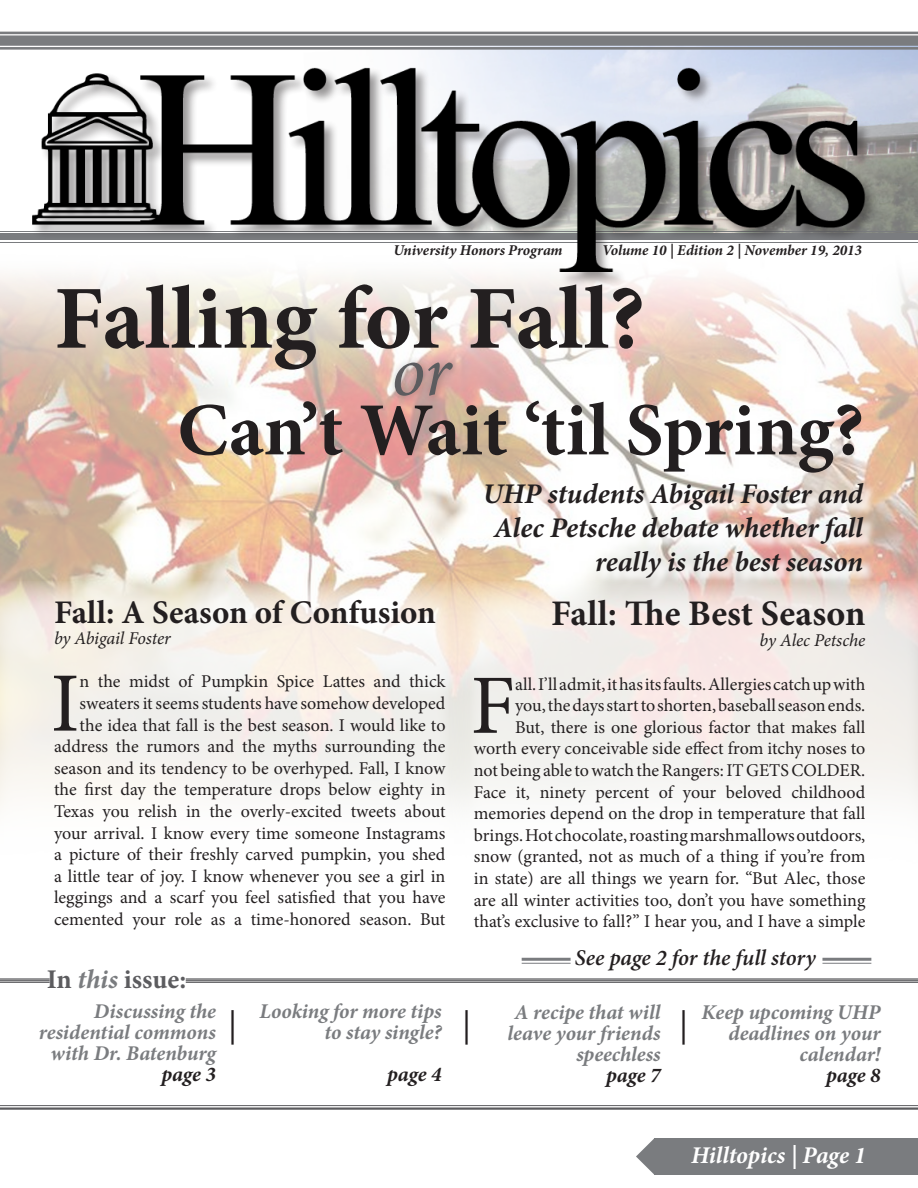
<style>
.page{position:relative;width:918px;height:1188px;background:#fff}
.page>*{position:absolute;margin:0;border:0;box-sizing:border-box;transform-origin:0 0}
.t1{font:700 90px "Minion Pro";color:#231f20}
.t2{font:84.45px "Minion Pro";color:#231f20}
.t3{font:700 75px "Minion Pro";letter-spacing:-.005em;color:#231f20}
.t4{font:italic 72px "Minion Pro";color:#5c5c5f}
.t5{font:700 36px "Minion Pro";letter-spacing:.005em;color:#231f20}
.t6{font:34.5px "Minion Pro";color:#231f20}
.t7{font:700 33px "Minion Pro";color:#231f20}
.t8{font:italic 700 28.5px/34.2px "Minion Pro";color:#231f20;text-align:right}
.t9{font:700 27px "Minion Pro";color:#5c5c5f}
.t10{font:italic 700 24px "Minion Pro";letter-spacing:-.005em;color:#fff}
.t11{font:italic 600 22.5px "Minion Pro";letter-spacing:-.005em;color:#231f20}
.t12{font:italic 700 21px/21px "Minion Pro";letter-spacing:-.005em;color:#7a7c7f;text-align:right}
.t13{font:italic 700 21px "Minion Pro";color:#231f20}
.t14{font:18px/21.6px "Minion Pro";letter-spacing:-.005em;color:#231f20;text-align:right}
.t15{font:italic 18px "Minion Pro";letter-spacing:-.01em;color:#231f20}
.t16{font:italic 700 15px "Minion Pro";letter-spacing:-.005em;color:#231f20}
.s1{font-style:italic;color:#7a7c7f}
</style>
<div class="page">
<img style="left:0;top:275px;width:918px;height:689px">
<svg style="left:0;top:581px;width:450px;height:368px"></svg>
<div style="left:450px;top:581px;width:468px;height:368px;background:linear-gradient(to bottom,#eee1d9,#fff)"></div>
<img style="left:874px;top:51px;width:44px;height:179px">
<svg style="left:0;top:230px;width:918px;height:13px"></svg>
<svg style="left:0;top:31px;width:918px;height:20px"></svg>
<div style="left:31px;top:67px;width:848px;height:220px;background:#231f20;opacity:.46"></div>
<img style="left:17px;top:32px;width:857px;height:240px">
<div style="left:654px;top:1138px;width:264px;height:37px;background:#7a7c7f"></div>
<svg style="left:636px;top:1139px;width:18px;height:35px"></svg>
<hr style="left:0;top:978px;width:50px;height:2px;background:#5c5c5f">
<hr style="left:0;top:980px;width:50px;height:1px;background:#5c5c5f">
<hr style="left:0;top:982px;width:50px;height:1px;background:#5c5c5f">
<hr style="left:822px;top:958px;width:49px;height:3px;background:#7a7c7f">
<hr style="left:822px;top:963px;width:49px;height:1px;background:#7a7c7f">
<hr style="left:522px;top:958px;width:49px;height:3px;background:#7a7c7f">
<hr style="left:522px;top:963px;width:49px;height:1px;background:#7a7c7f">
<hr style="left:186px;top:978px;width:732px;height:2px;background:#5c5c5f">
<hr style="left:186px;top:980px;width:732px;height:1px;background:#5c5c5f">
<hr style="left:186px;top:982px;width:732px;height:1px;background:#5c5c5f">
<hr style="left:0;top:1105px;width:918px;height:1px;background:#5c5c5f">
<hr style="left:0;top:1107px;width:918px;height:3px;background:#5c5c5f">
<div style="left:388px;top:356px;width:73px;height:49px;background:#231f20;opacity:.31"></div>
<svg style="left:486px;top:483px;width:391px;height:109px"></svg>
<p class="t16" style="left:394px;top:240px;width:171px">University Honors Program</p>
<p class="t16" style="left:602px;top:240px;width:261px">Volume 10 | Edition 2 | November 19, 2013</p>
<p class="t1" style="left:54px;top:256px;width:592px">Falling for Fall?</p>
<p class="t3" style="left:177px;top:378px;width:688px">Can’t Wait ‘til Spring?</p>
<p class="t4" style="left:392px;top:323px;width:61px">or</p>
<p class="t8" style="left:483px;top:476px;width:382px">UHP students Abigail Foster and<br>Alec Petsche debate whether fall really is the best season</p>
<p class="t5" style="left:551px;top:588px;width:316px">Fall: The Best Season</p>
<p class="t15" style="left:760px;top:628px;width:107px">by Alec Petsche</p>
<p class="t7" style="left:54px;top:589px;width:383px">Fall: A Season of Confusion</p>
<p class="t15" style="left:54px;top:626px;width:118px">by Abigail Foster</p>
<p class="t2" style="left:51px;top:647px;width:30px">I</p>
<p class="t14" style="left:54px;top:671px;width:393px">n the midst of Pumpkin Spice Lattes and thick sweaters it seems students have somehow developed the idea that fall is the best season. I would like to address the rumors and the myths surrounding the season and its tendency to be overhyped. Fall, I know the first day the temperature drops below eighty in Texas you relish in the overly-excited tweets about your arrival. I know every time someone Instagrams a picture of their freshly carved pumpkin, you shed a little tear of joy. I know whenever you see a girl in leggings and a scarf you feel satisfied that you have cemented your role as a time-honored season. But</p>
<p class="t14" style="left:474px;top:673px;width:393px">all. I’ll admit, it has its faults. Allergies catch up with<br>you, the days start to shorten, baseball season ends.<br>But, there is one glorious factor that makes fall worth every conceivable side effect from itchy noses to not being able to watch the Rangers: IT GETS COLDER.</p>
<p class="t14" style="left:474px;top:781px;width:393px;text-align:justify">Face it, ninety percent of your beloved childhood memories depend on the drop in temperature that fall brings. Hot chocolate, roasting marshmallows outdoors, snow (granted, not as much of a thing if you’re from in state) are all things we yearn for. “But Alec, those are all winter activities too, don’t you have something that’s exclusive to fall?” I hear you, and I have a simple</p>
<p class="t11" style="left:575px;top:942px;width:243px">See page 2 for the full story</p>
<p class="t12" style="left:702px;top:1001px;width:180px">Keep upcoming UHP deadlines on your calendar!</p>
<p class="t13" style="left:826px;top:1060px;width:56px">page 8</p>
<p class="t2" style="left:470px;top:649px;width:46px">F</p>
<p class="t9" style="left:47px;top:961px;width:141px">In <span class="s1">this</span> issue:</p>
<p class="t12" style="left:39px;top:1000px;width:179px">Discussing the residential commons with Dr. Batenburg</p>
<p class="t13" style="left:161px;top:1059px;width:56px">page 3</p>
<p class="t12" style="left:259px;top:1000px;width:184px">Looking for more tips to stay single?</p>
<p class="t13" style="left:387px;top:1059px;width:56px">page 4</p>
<p class="t12" style="left:507px;top:1001px;width:155px">A recipe that will leave your friends speechless</p>
<p class="t13" style="left:606px;top:1060px;width:56px">page 7</p>
<p class="t6" style="left:228px;top:1002px;width:11px">|</p>
<p class="t6" style="left:462px;top:1002px;width:11px">|</p>
<p class="t6" style="left:679px;top:1002px;width:11px">|</p>
<p class="t10" style="left:691px;top:1138px;width:177px">Hilltopics | Page 1</p>
</div>
